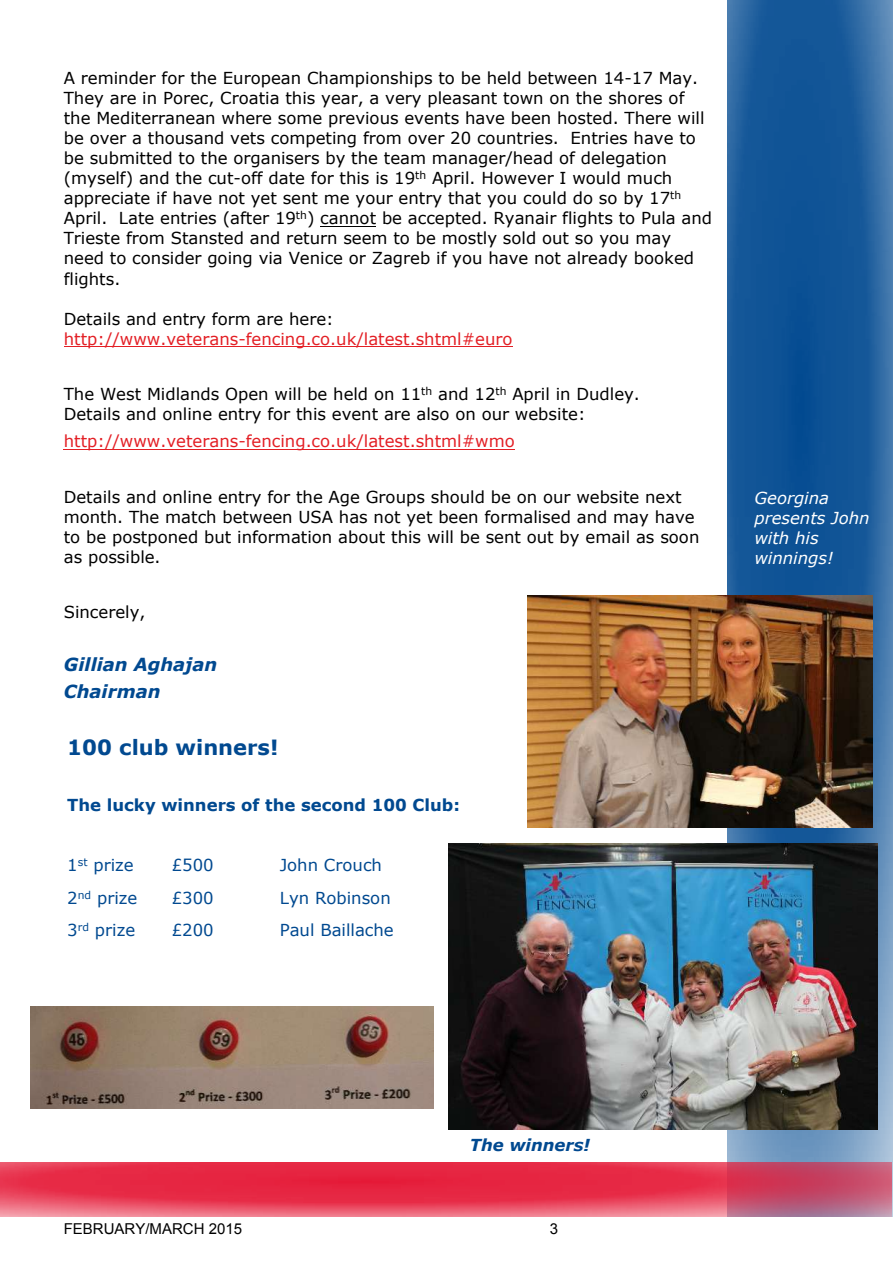
<style>
.page{position:relative;width:893px;height:1263px;background:#fff}
.page>*{position:absolute;margin:0;border:0;box-sizing:border-box;transform-origin:0 0}
.t1{font:700 21px "Verdana";color:#014990}
.t2{font:italic 700 18px/26.4px "Verdana";color:#014990}
.t3{font:16.5px/20.1px "Verdana";color:#000}
.t4{font:16.5px "Verdana";color:#e31f25}
.t5{font:16.5px "Verdana";color:#014990}
.t6{font:italic 16.5px/20.1px "Verdana";color:#fff}
.t7{font:700 16.5px "Verdana";color:#014990}
.t8{font:italic 700 16.5px "Verdana";color:#014990}
.t9{font:15px "Arial";color:#000}
</style>
<div class="page">
<img style="left:727px;top:0;width:166px;height:1216px">
<img style="left:0;top:1162px;width:891px;height:55px">
<hr style="left:320px;top:226px;width:56px;height:1px;background:#000">
<hr style="left:64px;top:346px;width:449px;height:1px;background:#e31f25">
<hr style="left:64px;top:449px;width:451px;height:1px;background:#e31f25">
<img style="left:527px;top:596px;width:345px;height:232px">
<img style="left:448px;top:843px;width:430px;height:286px">
<img style="left:31px;top:1007px;width:402px;height:101px">
<p class="t3" style="left:64px;top:69px;width:650px">A reminder for the European Championships to be held between 14-17 May.<br>They are in Porec, Croatia this year, a very pleasant town on the shores of the Mediterranean where some previous events have been hosted. There will be over a thousand vets competing from over 20 countries. Entries have to be submitted to the organisers by the team manager/head of delegation (myself) and the cut-off date for this is 19<sup>th</sup> April. However I would much appreciate if have not yet sent me your entry that you could do so by 17<sup>th </sup>April. Late entries (after 19<sup>th</sup>) cannot be accepted. Ryanair flights to Pula and Trieste from Stansted and return seem to be mostly sold out so you may need to consider going via Venice or Zagreb if you have not already booked flights.</p>
<p class="t3" style="left:64px;top:310px;width:271px">Details and entry form are here:</p>
<p class="t4" style="left:64px;top:332px;width:450px">http://www.veterans-fencing.co.uk/latest.shtml#euro</p>
<p class="t3" style="left:64px;top:385px;width:578px">The West Midlands Open will be held on 11<sup>th</sup> and 12<sup>th</sup> April in Dudley.<br>Details and online entry for this event are also on our website:</p>
<p class="t4" style="left:64px;top:435px;width:453px">http://www.veterans-fencing.co.uk/latest.shtml#wmo</p>
<p class="t3" style="left:64px;top:488px;width:637px">Details and online entry for the Age Groups should be on our website next month. The match between USA has not yet been formalised and may have to be postponed but information about this will be sent out by email as soon as possible.</p>
<p class="t3" style="left:64px;top:603px;width:83px">Sincerely,</p>
<p class="t2" style="left:64px;top:653px;width:155px">Gillian Aghajan<br>Chairman</p>
<p class="t1" style="left:67px;top:739px;width:213px">100 club winners!</p>
<p class="t7" style="left:67px;top:798px;width:394px">The lucky winners of the second 100 Club:</p>
<p class="t5" style="left:67px;top:858px;width:68px">1<sup>st</sup> prize</p>
<p class="t5" style="left:172px;top:858px;width:43px">£500</p>
<p class="t5" style="left:280px;top:858px;width:104px">John Crouch</p>
<p class="t5" style="left:67px;top:891px;width:72px">2<sup>nd</sup> prize</p>
<p class="t5" style="left:172px;top:891px;width:43px">£300</p>
<p class="t5" style="left:280px;top:891px;width:112px">Lyn Robinson</p>
<p class="t5" style="left:67px;top:923px;width:69px">3<sup>rd</sup> prize</p>
<p class="t5" style="left:172px;top:923px;width:43px">£200</p>
<p class="t5" style="left:280px;top:923px;width:115px">Paul Baillache</p>
<p class="t6" style="left:754px;top:489px;width:117px">Georgina presents John with his winnings!</p>
<p class="t8" style="left:470px;top:1138px;width:122px">The winners!</p>
<p class="t9" style="left:64px;top:1223px;width:180px">FEBRUARY/MARCH 2015</p>
<p class="t9" style="left:550px;top:1223px;width:10px">3</p>
</div>
